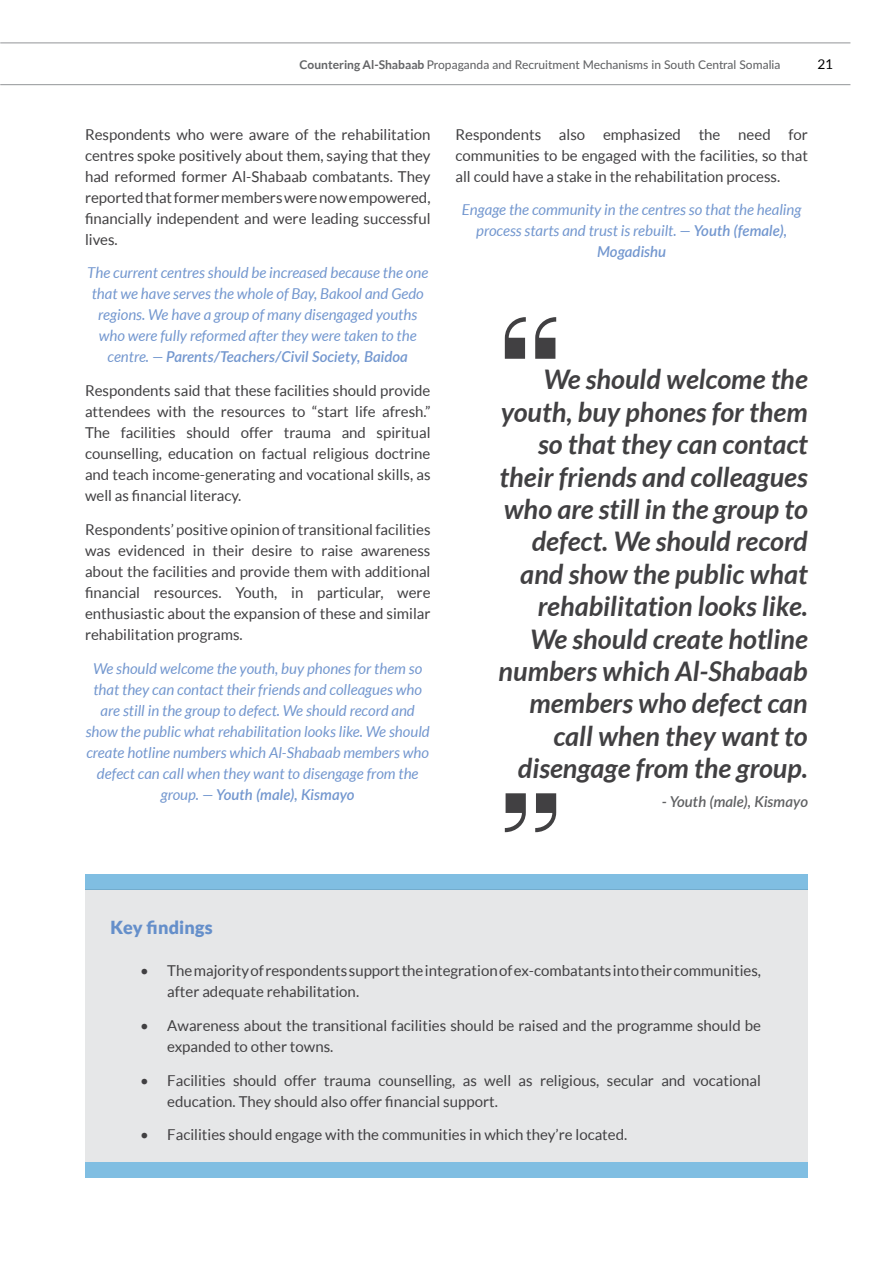
<style>
.page{position:relative;width:893px;height:1263px;background:#fff}
.page>*{position:absolute;margin:0;border:0;box-sizing:border-box;transform-origin:0 0}
.t1{font:italic 700 27px/32.4px "Lato";color:#414042;text-align:right}
.t2{font:900 18px "Lato";letter-spacing:.01em;color:#658fca}
.t3{font:15px/21px "Lato";color:#414042;text-align:justify}
.t4{font:italic 15px/21px "Lato";color:#7397cf;text-align:center}
.t5{font:italic 600 15px "Lato";color:#606163}
.t6{font:13.5px "Lato";color:#000}
.t7{font:500 12px "Lato";color:#636466}
.s1{font-weight:700}
.s2{font-weight:600}
</style>
<div class="page">
<hr style="left:0;top:43px;width:850px;height:1px;background:#939598">
<hr style="left:0;top:84px;width:850px;height:1px;background:#939598">
<div style="left:85px;top:889px;width:723px;height:273px;background:#e6e7e8"></div>
<svg style="left:505px;top:317px;width:51px;height:42px"></svg>
<svg style="left:505px;top:793px;width:51px;height:39px"></svg>
<div style="left:85px;top:874px;width:723px;height:15px;background:#80bee2"></div>
<div style="left:85px;top:1162px;width:723px;height:15px;background:#80bee2"></div>
<p class="t7" style="left:300px;top:56px;width:482px"><span class="s1">Countering Al-Shabaab</span> Propaganda and Recruitment Mechanisms in South Central Somalia</p>
<p class="t6" style="left:817px;top:57px;width:17px">21</p>
<p class="t3" style="left:85px;top:124px;width:347px">Respondents who were aware of the rehabilitation centres spoke positively about them, saying that they had reformed former Al-Shabaab combatants. They reported that former members were now empowered, financially independent and were leading successful lives.</p>
<p class="t4" style="left:87px;top:263px;width:342px">The current centres should be increased because the one that we have serves the whole of Bay, Bakool and Gedo regions. We have a group of many disengaged youths who were fully reformed after they were taken to the centre. — <span class="s2">Parents/Teachers/Civil Society, Baidoa</span></p>
<p class="t3" style="left:85px;top:380px;width:347px">Respondents said that these facilities should provide attendees with the resources to “start life afresh.” The facilities should offer trauma and spiritual counselling, education on factual religious doctrine and teach income-generating and vocational skills, as well as financial literacy.</p>
<p class="t3" style="left:85px;top:519px;width:347px">Respondents’ positive opinion of transitional facilities was evidenced in their desire to raise awareness about the facilities and provide them with additional financial resources. Youth, in particular, were enthusiastic about the expansion of these and similar rehabilitation programs.</p>
<p class="t4" style="left:86px;top:658px;width:346px">We should welcome the youth, buy phones for them so that they can contact their friends and colleagues who are still in the group to defect. We should record and show the public what rehabilitation looks like. We should create hotline numbers which Al-Shabaab members who defect can call when they want to disengage from the group. — <span class="s2">Youth (male), Kismayo</span></p>
<p class="t3" style="left:455px;top:124px;width:354px">Respondents also emphasized the need for communities to be engaged with the facilities, so that all could have a stake in the rehabilitation process.</p>
<p class="t4" style="left:462px;top:200px;width:341px">Engage the community in the centres so that the healing process starts and trust is rebuilt. — <span class="s2">Youth (female),<br>Mogadishu</span></p>
<p class="t1" style="left:499px;top:364px;width:311px">We should welcome the youth, buy phones for them so that they can contact their friends and colleagues who are still in the group to defect. We should record and show the public what rehabilitation looks like.<br>We should create hotline numbers which Al-Shabaab members who defect can call when they want to disengage from the group.</p>
<p class="t5" style="left:662px;top:790px;width:148px">- Youth (male), Kismayo</p>
<p class="t2" style="left:111px;top:917px;width:104px">Key findings</p>
<p class="t3" style="left:167px;top:960px;width:595px;text-indent:-27px">• The majority of respondents support the integration of ex-combatants into their communities, after adequate rehabilitation.</p>
<p class="t3" style="left:167px;top:1015px;width:595px;text-indent:-27px">• Awareness about the transitional facilities should be raised and the programme should be expanded to other towns.</p>
<p class="t3" style="left:167px;top:1070px;width:595px;text-indent:-27px">• Facilities should offer trauma counselling, as well as religious, secular and vocational education. They should also offer financial support.</p>
<p class="t3" style="left:140px;top:1124px;width:488px">• Facilities should engage with the communities in which they’re located.</p>
</div>
